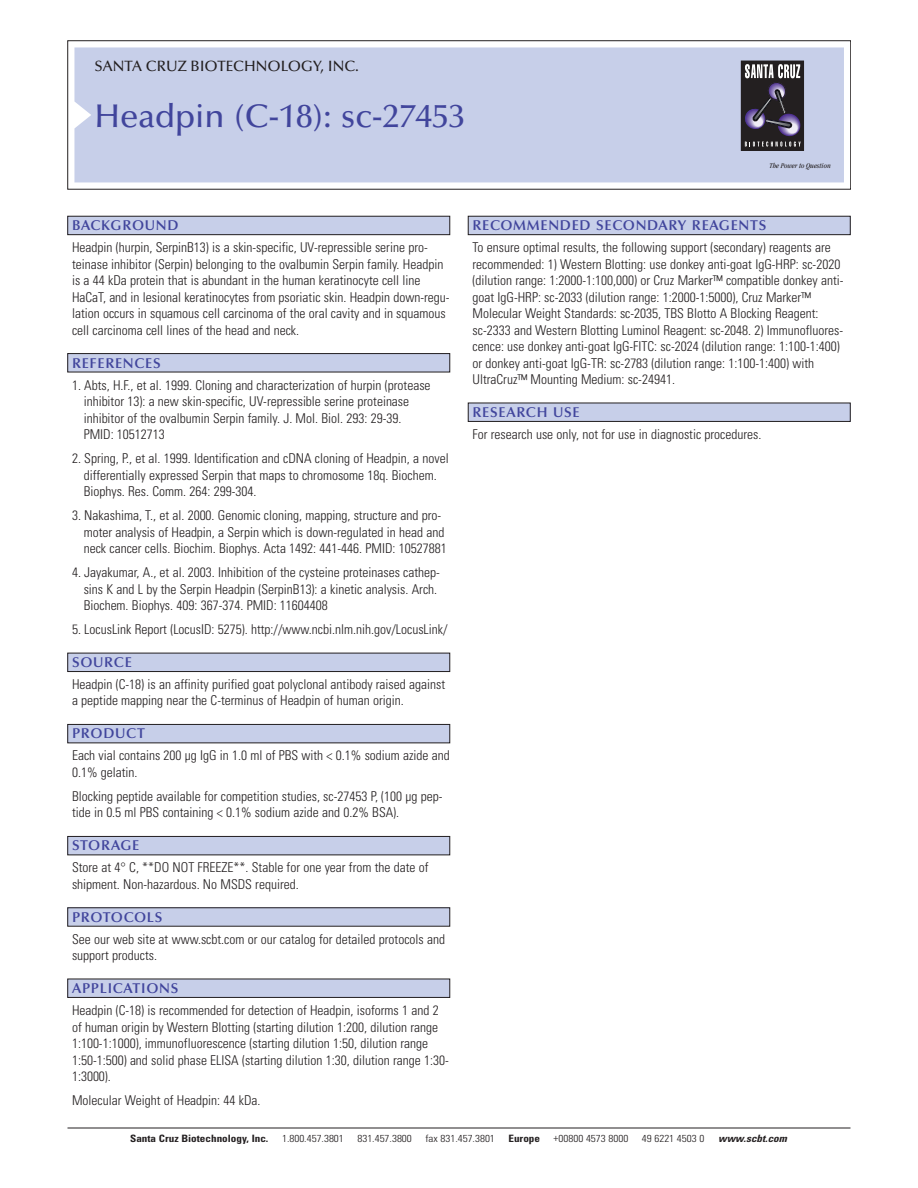
<style>
.page{position:relative;width:918px;height:1188px;background:#fff}
.page>*{position:absolute;margin:0;border:0;box-sizing:border-box;transform-origin:0 0}
.t1{font:500 33px "Optima";color:#41459c}
.t2{font:500 15px "Optima";color:#231f20}
.t3{font:600 14.25px "Optima";letter-spacing:.05em;color:#41459c}
.t4{font:300 condensed 13.5px/16.5px "Univers";color:#231f20}
.t5{font:300 condensed 10.2px "Univers";color:#231f20;scale:1.1 1}
.t6{font:700 condensed 10.2px "Univers";color:#231f20;scale:1.1 1}
.t7{font:italic 700 condensed 10.2px "Univers";color:#231f20;scale:1.1 1}
.t8{font:italic condensed 7.5px "Garamond";color:#231f20}
</style>
<div class="page">
<div style="left:68px;top:354px;width:382px;height:18px;background:#c7cfe9"></div>
<div style="left:68px;top:353px;width:382px;height:19px;border:1px solid #231f20"></div>
<div style="left:68px;top:216px;width:382px;height:19px;background:#c7cfe9"></div>
<div style="left:68px;top:216px;width:382px;height:19px;border:1px solid #231f20"></div>
<div style="left:468px;top:403px;width:382px;height:18px;background:#c7cfe9"></div>
<div style="left:468px;top:403px;width:382px;height:19px;border:1px solid #231f20"></div>
<div style="left:468px;top:216px;width:382px;height:19px;background:#c7cfe9"></div>
<div style="left:468px;top:216px;width:382px;height:19px;border:1px solid #231f20"></div>
<div style="left:74px;top:47px;width:770px;height:135px;background:#c7cfe9"></div>
<div style="left:741px;top:61px;width:62px;height:89px;background:#231f20"></div>
<div style="left:741px;top:61px;width:63px;height:90px;border:1px solid #231f20"></div>
<svg style="left:741px;top:64px;width:64px;height:83px"></svg>
<hr style="left:68px;top:1128px;width:782px;height:1px;background:#231f20">
<div style="left:68px;top:979px;width:382px;height:18px;background:#c7cfe9"></div>
<div style="left:68px;top:979px;width:382px;height:19px;border:1px solid #231f20"></div>
<div style="left:68px;top:908px;width:382px;height:18px;background:#c7cfe9"></div>
<div style="left:68px;top:836px;width:382px;height:19px;background:#c7cfe9"></div>
<div style="left:68px;top:836px;width:382px;height:19px;border:1px solid #231f20"></div>
<div style="left:68px;top:724px;width:382px;height:19px;background:#c7cfe9"></div>
<div style="left:68px;top:724px;width:382px;height:19px;border:1px solid #231f20"></div>
<div style="left:68px;top:653px;width:382px;height:19px;background:#c7cfe9"></div>
<div style="left:68px;top:653px;width:382px;height:19px;border:1px solid #231f20"></div>
<p class="t2" style="left:94px;top:60px;width:266px">SANTA CRUZ BIOTECHNOLOGY, INC.</p>
<h1 class="t1" style="left:94px;top:103px;width:372px">Headpin (C-18): sc-27453</h1>
<p class="t8" style="left:769px;top:163px;width:63px">The Power to Question</p>
<p class="t3" style="left:72px;top:220px;width:108px">BACKGROUND</p>
<p class="t4" style="left:72px;top:241px;width:379px">Headpin (hurpin, SerpinB13) is a skin-specific, UV-repressible serine pro&shy;teinase inhibitor (Serpin) belonging to the ovalbumin Serpin family. Headpin is a 44 kDa protein that is abundant in the human keratinocyte cell line HaCaT, and in lesional keratinocytes from psoriatic skin. Headpin down-regu&shy;lation occurs in squamous cell carcinoma of the oral cavity and in squamous cell carcinoma cell lines of the head and neck.</p>
<p class="t3" style="left:72px;top:357px;width:90px">REFERENCES</p>
<p class="t4" style="left:84px;top:378px;width:348px;text-indent:-12px">1. Abts, H.F., et al. 1999. Cloning and characterization of hurpin (protease inhibitor 13): a new skin-specific, UV-repressible serine proteinase inhibitor of the ovalbumin Serpin family. J. Mol. Biol. 293: 29-39.<br>PMID: 10512713</p>
<p class="t4" style="left:84px;top:451px;width:367px;text-indent:-12px">2. Spring, P., et al. 1999. Identification and cDNA cloning of Headpin, a novel differentially expressed Serpin that maps to chromosome 18q. Biochem.<br>Biophys. Res. Comm. 264: 299-304.</p>
<p class="t4" style="left:84px;top:508px;width:365px;text-indent:-12px">3. Nakashima, T., et al. 2000. Genomic cloning, mapping, structure and pro&shy;moter analysis of Headpin, a Serpin which is down-regulated in head and neck cancer cells. Biochim. Biophys. Acta 1492: 441-446. PMID: 10527881</p>
<p class="t4" style="left:84px;top:565px;width:358px;text-indent:-12px">4. Jayakumar, A., et al. 2003. Inhibition of the cysteine proteinases cathep&shy;sins K and L by the Serpin Headpin (SerpinB13): a kinetic analysis. Arch.<br>Biochem. Biophys. 409: 367-374. PMID: 11604408</p>
<p class="t4" style="left:72px;top:622px;width:377px">5. LocusLink Report (LocusID: 5275). http://www.ncbi.nlm.nih.gov/LocusLink/</p>
<p class="t3" style="left:72px;top:656px;width:61px">SOURCE</p>
<p class="t4" style="left:72px;top:677px;width:375px">Headpin (C-18) is an affinity purified goat polyclonal antibody raised against a peptide mapping near the C-terminus of Headpin of human origin.</p>
<p class="t3" style="left:72px;top:728px;width:74px">PRODUCT</p>
<p class="t4" style="left:72px;top:749px;width:379px">Each vial contains 200 µg IgG in 1.0 ml of PBS with &lt; 0.1% sodium azide and<br>0.1% gelatin.</p>
<p class="t4" style="left:72px;top:789px;width:372px">Blocking peptide available for competition studies, sc-27453 P, (100 µg pep&shy;tide in 0.5 ml PBS containing &lt; 0.1% sodium azide and 0.2% BSA).</p>
<p class="t3" style="left:72px;top:840px;width:69px">STORAGE</p>
<p class="t4" style="left:72px;top:861px;width:358px">Store at 4° C, **DO NOT FREEZE**. Stable for one year from the date of shipment. Non-hazardous. No MSDS required.</p>
<p class="t3" style="left:72px;top:911px;width:92px">PROTOCOLS</p>
<p class="t4" style="left:72px;top:932px;width:375px">See our web site at www.scbt.com or our catalog for detailed protocols and support products.</p>
<p class="t3" style="left:72px;top:982px;width:108px">APPLICATIONS</p>
<p class="t4" style="left:72px;top:1003px;width:378px">Headpin (C-18) is recommended for detection of Headpin, isoforms 1 and 2 of human origin by Western Blotting (starting dilution 1:200, dilution range 1:100-1:1000), immunofluorescence (starting dilution 1:50, dilution range 1:50-1:500) and solid phase ELISA (starting dilution 1:30, dilution range 1:30- 1:3000).</p>
<p class="t4" style="left:72px;top:1093px;width:190px">Molecular Weight of Headpin: 44 kDa.</p>
<p class="t3" style="left:473px;top:220px;width:295px">RECOMMENDED SECONDARY REAGENTS</p>
<p class="t4" style="left:473px;top:241px;width:372px">To ensure optimal results, the following support (secondary) reagents are recommended: 1) Western Blotting: use donkey anti-goat IgG-HRP: sc-2020 (dilution range: 1:2000-1:100,000) or Cruz Marker™ compatible donkey anti&shy;goat IgG-HRP: sc-2033 (dilution range: 1:2000-1:5000), Cruz Marker™ Molecular Weight Standards: sc-2035, TBS Blotto A Blocking Reagent: sc-2333 and Western Blotting Luminol Reagent: sc-2048. 2) Immunofluores&shy;cence: use donkey anti-goat IgG-FITC: sc-2024 (dilution range: 1:100-1:400) or donkey anti-goat IgG-TR: sc-2783 (dilution range: 1:100-1:400) with UltraCruz™ Mounting Medium: sc-24941.</p>
<p class="t3" style="left:473px;top:406px;width:109px">RESEARCH USE</p>
<p class="t4" style="left:473px;top:427px;width:290px">For research use only, not for use in diagnostic procedures.</p>
<p class="t6" style="left:130px;top:1135px;width:127px">Santa Cruz Biotechnology, Inc.</p>
<p class="t5" style="left:282px;top:1135px;width:58px">1.800.457.3801</p>
<p class="t5" style="left:357px;top:1135px;width:51px">831.457.3800</p>
<p class="t5" style="left:425px;top:1135px;width:65px">fax 831.457.3801</p>
<p class="t6" style="left:508px;top:1135px;width:30px">Europe</p>
<p class="t5" style="left:554px;top:1135px;width:69px">+00800 4573 8000</p>
<p class="t5" style="left:642px;top:1135px;width:58px">49 6221 4503 0</p>
<p class="t7" style="left:718px;top:1135px;width:66px">www.scbt.com</p>
</div>
